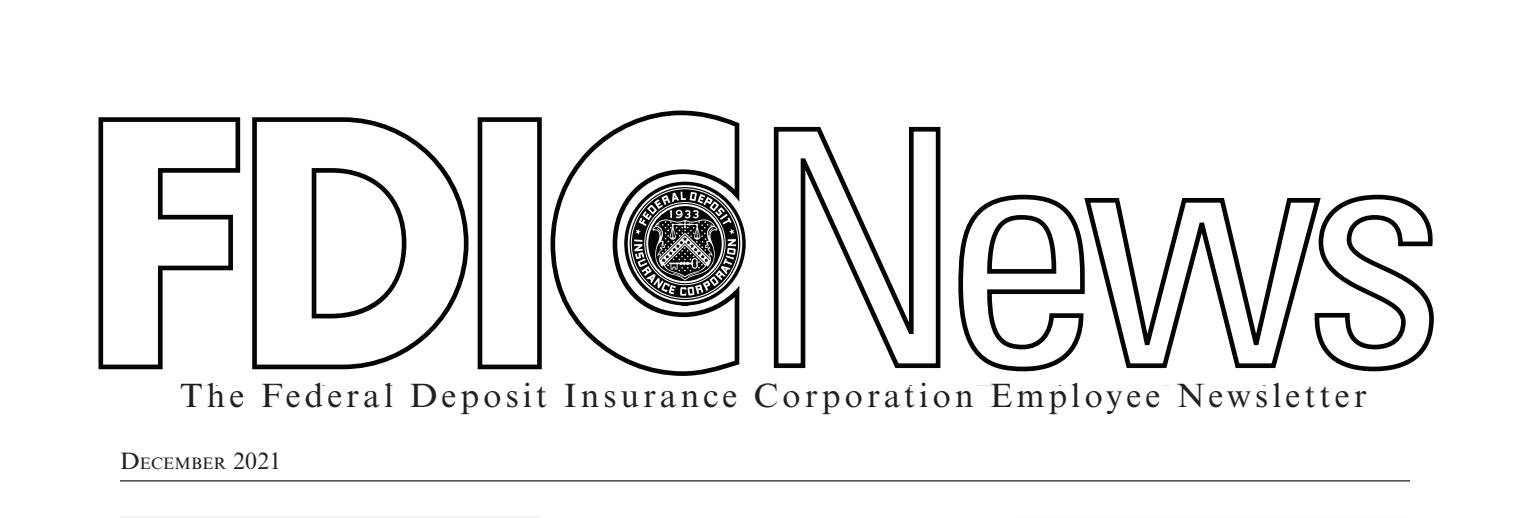
<style>
.page{position:relative;width:1530px;height:518px;background:#fff}
.page>*{position:absolute;margin:0;border:0;box-sizing:border-box;transform-origin:0 0}
.t1{font:34.75px "Times LT Std";letter-spacing:.12em;color:#050504}
.t2{font:33.75px "Times New Roman MT Std";letter-spacing:.12em;color:#231f20}
.NEWS_byline_1{font:16.75px "Times New Roman MT Std";letter-spacing:.015em;color:#231f20}
.s1{font-size:23.75px}
</style>
<div class="page">
<hr style="left:120px;top:480px;width:1290px;height:1px;background:#231f20">
<svg style="left:98px;top:117px;width:142px;height:252px"></svg>
<svg style="left:252px;top:117px;width:217px;height:252px"></svg>
<svg style="left:478px;top:117px;width:64px;height:252px"></svg>
<svg style="left:551px;top:110px;width:188px;height:266px"></svg>
<svg style="left:773px;top:126px;width:168px;height:243px"></svg>
<svg style="left:958px;top:194px;width:123px;height:178px"></svg>
<svg style="left:1081px;top:198px;width:231px;height:171px"></svg>
<svg style="left:1312px;top:194px;width:122px;height:178px"></svg>
<svg style="left:621px;top:178px;width:125px;height:131px"></svg>
<hr style="left:120px;top:516px;width:421px;height:2px;background:#f2f3f4">
<p class="t2" style="left:180px;top:376px;width:1188px">The Federal Deposit Insurance Corporation Employee Newsletter</p>
<p class="t1" style="left:187px;top:377px;width:1166px">The Federal Deposit Insurance Corporation Employee Newsletter</p>
<p class="NEWS_byline_1" style="left:120px;top:453px;width:163px"><span class="s1">D</span>ECEMBER <span class="s1">2021</span></p>
</div>
